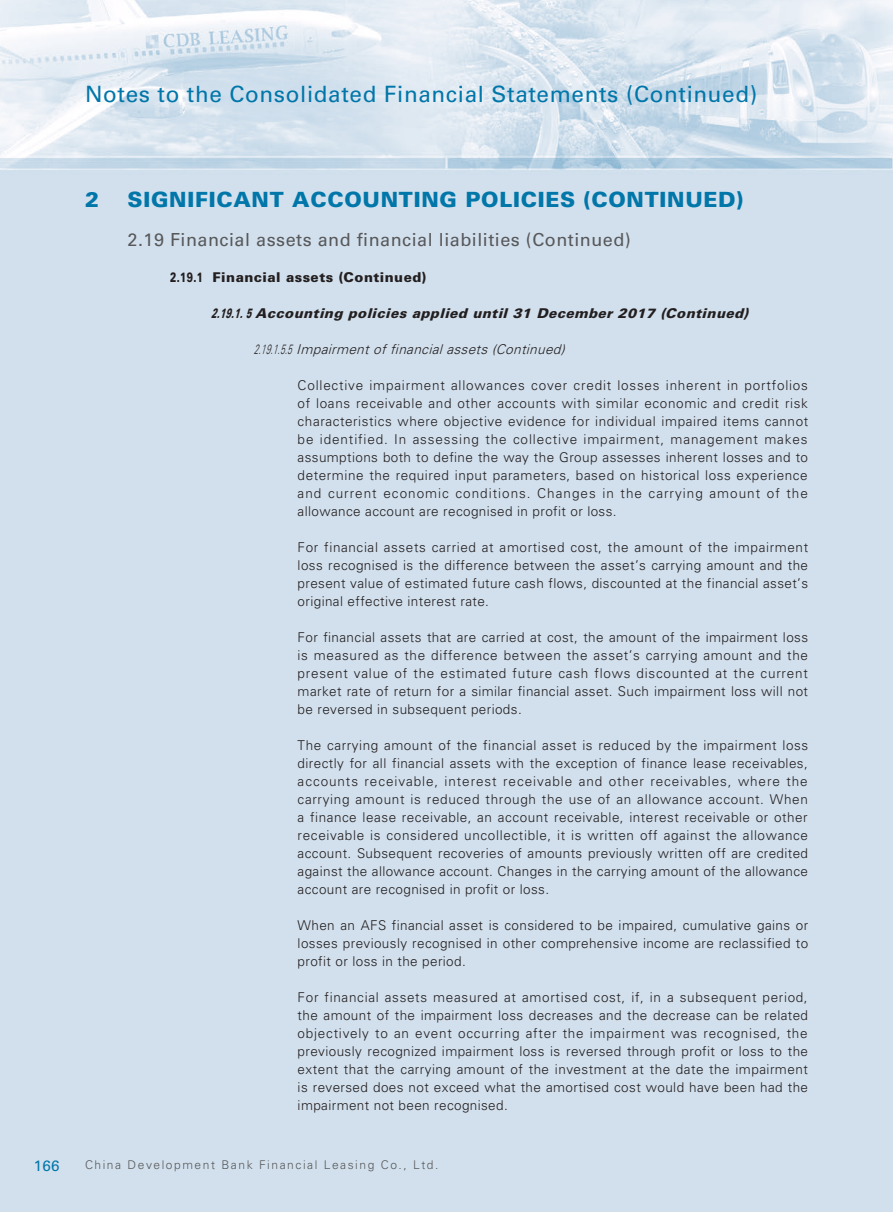
<style>
.page{position:relative;width:893px;height:1212px;background:#fff}
.page>*{position:absolute;margin:0;border:0;box-sizing:border-box;transform-origin:0 0}
.t1{font:22.5px "Univers LT Std";letter-spacing:.03em;color:#0076a9}
.t2{font:900 21px "Univers LT Std";letter-spacing:.035em;color:#0076a9}
.t3{font:18px "Univers LT Std";letter-spacing:.03em;color:#57585a}
.t4{font:15px "Univers LT Std";color:#0076a9}
.t5{font:300 13.5px/18px "Univers LT Std";letter-spacing:.03em;color:#231f20;text-align:justify}
.t6{font:italic 900 13.5px "Univers LT Std";color:#231f20;scale:.6 1}
.t7{font:italic 300 13.5px "Univers LT Std";color:#231f20;scale:.6 1}
.t8{font:900 13.5px "Univers LT Std";letter-spacing:.035em;color:#231f20;scale:.7 1}
.t9{font:300 12px "Univers LT Std";letter-spacing:.13em;color:#57585a}
</style>
<div class="page">
<img style="left:0;top:0;width:893px;height:1212px">
<h1 class="t1" style="left:85px;top:81px;width:674px">Notes to the Consolidated Financial Statements (Continued)</h1>
<h2 class="t2" style="left:85px;top:186px;width:16px">2</h2>
<h2 class="t2" style="left:128px;top:186px;width:617px">SIGNIFICANT ACCOUNTING POLICIES (CONTINUED)</h2>
<h3 class="t3" style="left:128px;top:229px;width:505px">2.19 Financial assets and financial liabilities (Continued)</h3>
<p class="t8" style="left:170px;top:268px;width:368px">2.19.1 Financial assets (Continued)</p>
<p class="t6" style="left:211px;top:304px;width:904px">2.19.1.5Accounting policies applied until 31 December 2017 (Continued)</p>
<p class="t7" style="left:254px;top:341px;width:527px">2.19.1.5.5Impairmentoffinancialassets(Continued)</p>
<p class="t5" style="left:298px;top:376px;width:512px">Collective impairment allowances cover credit losses inherent in portfolios of loans receivable and other accounts with similar economic and credit risk characteristics where objective evidence for individual impaired items cannot be identified. In assessing the collective impairment, management makes assumptions both to define the way the Group assesses inherent losses and to determine the required input parameters, based on historical loss experience and current economic conditions. Changes in the carrying amount of the allowance account are recognised in profit or loss.</p>
<p class="t5" style="left:298px;top:538px;width:512px">For financial assets carried at amortised cost, the amount of the impairment loss recognised is the difference between the asset’s carrying amount and the present value of estimated future cash flows, discounted at the financial asset’s original effective interest rate.</p>
<p class="t5" style="left:298px;top:628px;width:512px">For financial assets that are carried at cost, the amount of the impairment loss is measured as the difference between the asset’s carrying amount and the present value of the estimated future cash flows discounted at the current market rate of return for a similar financial asset. Such impairment loss will not be reversed in subsequent periods.</p>
<p class="t5" style="left:298px;top:736px;width:512px">The carrying amount of the financial asset is reduced by the impairment loss directly for all financial assets with the exception of finance lease receivables, accounts receivable, interest receivable and other receivables, where the carrying amount is reduced through the use of an allowance account. When a finance lease receivable, an account receivable, interest receivable or other receivable is considered uncollectible, it is written off against the allowance account. Subsequent recoveries of amounts previously written off are credited against the allowance account. Changes in the carrying amount of the allowance account are recognised in profit or loss.</p>
<p class="t5" style="left:298px;top:916px;width:512px">When an AFS financial asset is considered to be impaired, cumulative gains or losses previously recognised in other comprehensive income are reclassified to profit or loss in the period.</p>
<p class="t5" style="left:298px;top:988px;width:512px">For financial assets measured at amortised cost, if, in a subsequent period, the amount of the impairment loss decreases and the decrease can be related objectively to an event occurring after the impairment was recognised, the previously recognized impairment loss is reversed through profit or loss to the extent that the carrying amount of the investment at the date the impairment is reversed does not exceed what the amortised cost would have been had the impairment not been recognised.</p>
<p class="t4" style="left:34px;top:1156px;width:27px">166</p>
<p class="t9" style="left:85px;top:1158px;width:355px">China Development Bank Financial Leasing Co., Ltd.</p>
</div>
